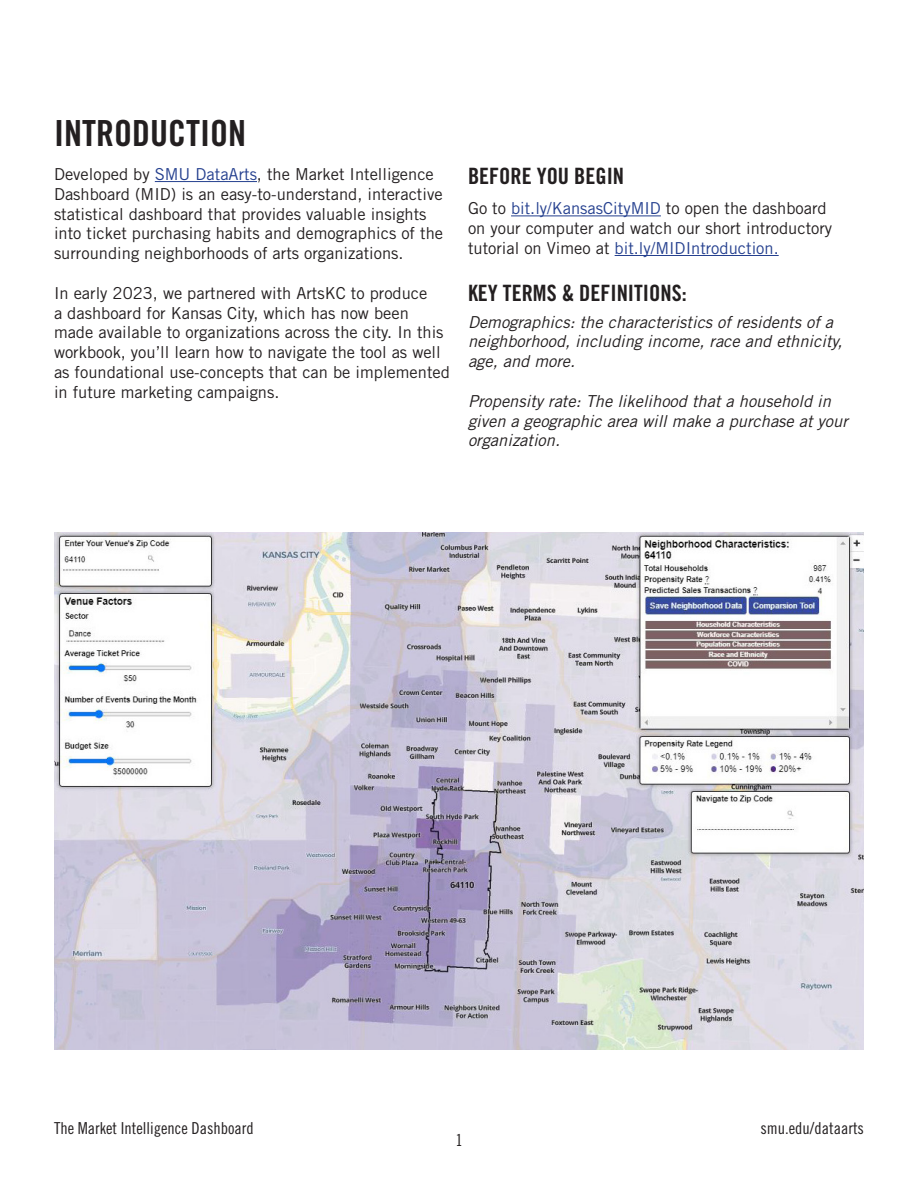
<style>
.page{position:relative;width:918px;height:1188px;background:#fff}
.page>*{position:absolute;margin:0;border:0;box-sizing:border-box;transform-origin:0 0}
.t1{font:36px "Trade Gothic LT Std Bd Cn 20";color:#231f20}
.t2{font:22.5px "Trade Gothic LT Std Bd Cn 20";color:#231f20}
.t3{font:16.5px/19.8px "Trade Gothic LT Std";color:#231f20}
.t4{font:italic 16.5px/19.8px "Trade Gothic LT Std";color:#231f20}
.t5{font:16.5px "Trade Gothic LT Std Cn 18";color:#231f20}
.s1{color:#25408f}
</style>
<div class="page">
<hr style="left:155px;top:181px;width:102px;height:1px;background:#25408f">
<hr style="left:511px;top:215px;width:150px;height:1px;background:#25408f">
<hr style="left:615px;top:255px;width:164px;height:1px;background:#25408f">
<img style="left:54px;top:532px;width:810px;height:518px">
<h2 class="t1" style="left:54px;top:111px;width:194px">INTRODUCTION</h2>
<p class="t3" style="left:54px;top:164px;width:391px">Developed by <span class="s1">SMU DataArts</span>, the Market Intelligence Dashboard (MID) is an easy-to-understand, interactive statistical dashboard that provides valuable insights into ticket purchasing habits and demographics of the surrounding neighborhoods of arts organizations.</p>
<p class="t3" style="left:54px;top:283px;width:397px">In early 2023, we partnered with ArtsKC to produce<br>a dashboard for Kansas City, which has now been made available to organizations across the city. In this workbook, you’ll learn how to navigate the tool as well as foundational use-concepts that can be implemented in future marketing campaigns.</p>
<h3 class="t2" style="left:468px;top:163px;width:158px">BEFORE YOU BEGIN</h3>
<p class="t3" style="left:468px;top:198px;width:366px">Go to <span class="s1">bit.ly/KansasCityMID</span> to open the dashboard on your computer and watch our short introductory tutorial on Vimeo at <span class="s1">bit.ly/MIDIntroduction.</span></p>
<h3 class="t2" style="left:468px;top:279px;width:220px">KEY TERMS &amp; DEFINITIONS:</h3>
<p class="t4" style="left:468px;top:312px;width:376px">Demographics: the characteristics of residents of a neighborhood, including income, race and ethnicity, age, and more.</p>
<p class="t4" style="left:468px;top:391px;width:381px">Propensity rate: The likelihood that a household in given a geographic area will make a purchase at your organization.</p>
<p class="t5" style="left:54px;top:1118px;width:201px">The Market Intelligence Dashboard</p>
<p class="t5" style="left:760px;top:1118px;width:105px">smu.edu/dataarts</p>
<p class="t5" style="left:455px;top:1130px;width:9px">1</p>
</div>
